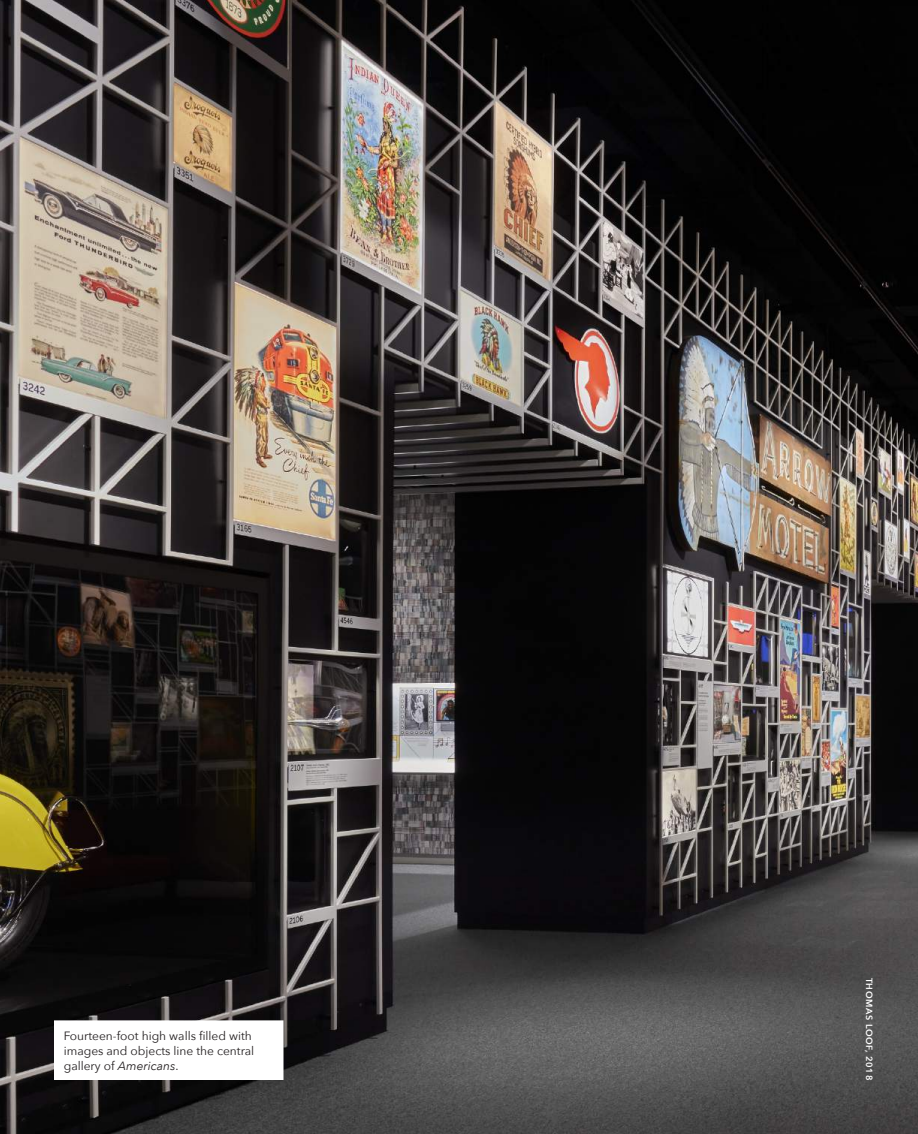
<style>
.page{position:relative;width:918px;height:1134px;background:#fff}
.page>*{position:absolute;margin:0;border:0;box-sizing:border-box;transform-origin:0 0}
.t1{font:12px/15px "Avenir Next";color:#231f20}
.t2{font:500 12px "Freight Text Pro";color:#231f20}
.t3{font:600 9px "Avenir Next";letter-spacing:.075em;color:#fff}
.s1{font-style:italic}
</style>
<div class="page">
<img style="left:2px;top:2px;width:914px;height:1130px">
<div style="left:56px;top:1022px;width:226px;height:56px;background:#fff"></div>
<div style="left:54px;top:1020px;width:230px;height:60px;border:3px solid #fff"></div>
<svg style="left:917px;top:0;width:1px;height:1134px"></svg>
<p class="t1" style="left:64px;top:1028px;width:192px">Fourteen-foot high walls filled with images and objects line the central gallery of <span class="s1">Americans</span>.</p>
<p class="t2" style="left:54px;top:1066px;width:14px">20</p>
<p class="t3" style="left:877px;top:978px;width:104px;rotate:90deg">THOMAS LOOF, 2018</p>
</div>
